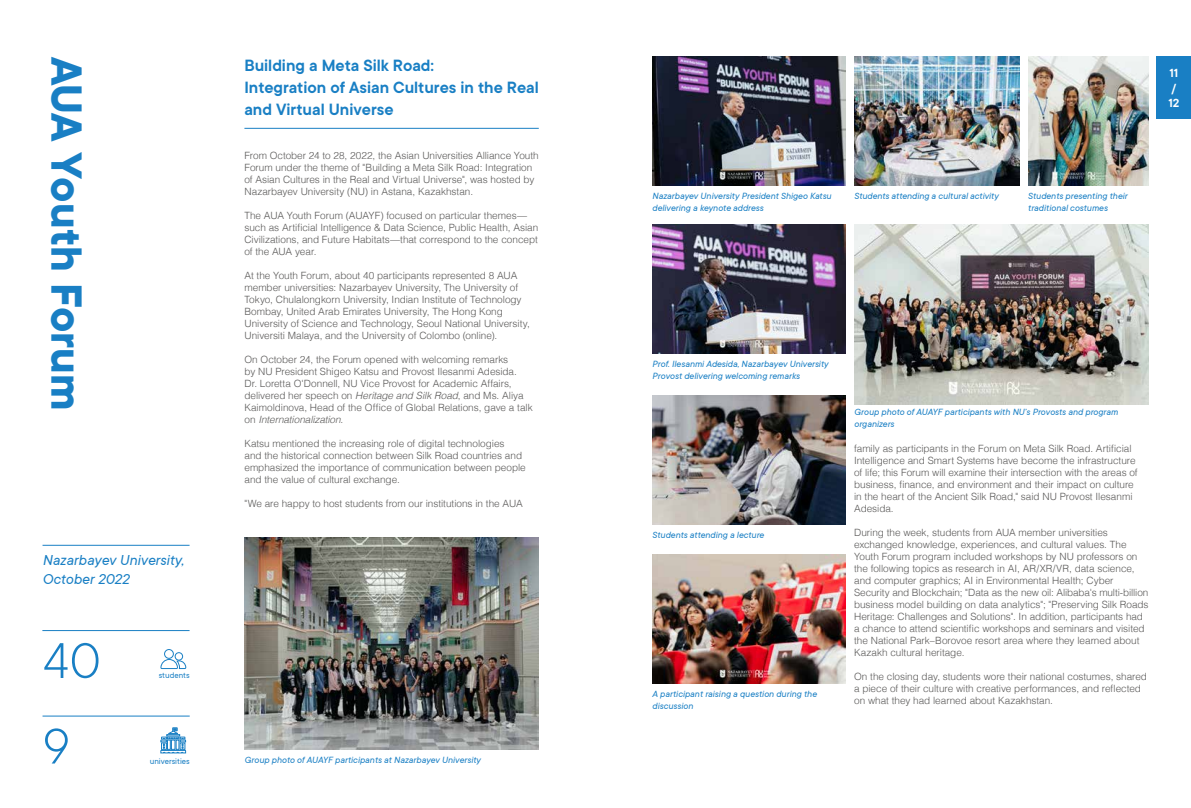
<style>
.page{position:relative;width:1191px;height:808px;background:#fff}
.page>*{position:absolute;margin:0;border:0;box-sizing:border-box;transform-origin:0 0}
.t1{font:300 55.3px/85.5px "TT Commons";color:#197fc4}
.t2{font:700 48px "TT Commons";color:#197fc4}
.t3{font:600 18px/21.6px "TT Commons";color:#197fc4}
.t4{font:italic 16px/19.2px "TT Commons";color:#197fc4}
.t5{font:600 13px/15px "TT Commons";color:#fff}
.t6{font:300 10px/12px "Helvetica";letter-spacing:-.005em;color:#595857}
.t7{font:italic 10px/12px "TT Commons";color:#197fc4}
.t8{font:9px "TT Commons";color:#197fc4}
.s1{font-style:italic}
</style>
<div class="page">
<div style="left:164px;top:649px;width:9px;height:9px;border:1px solid #197fc4;border-radius:50%"></div>
<div style="left:175px;top:652px;width:8px;height:8px;border:1px solid #197fc4;border-radius:50%"></div>
<svg style="left:161px;top:659px;width:25px;height:10px"></svg>
<hr style="left:42px;top:630px;width:147px;height:1px;background:#197fc4">
<hr style="left:43px;top:716px;width:147px;height:1px;background:#197fc4">
<svg style="left:161px;top:727px;width:25px;height:26px"></svg>
<hr style="left:43px;top:545px;width:146px;height:1px;background:#197fc4">
<img style="left:244px;top:537px;width:295px;height:212px">
<img style="left:652px;top:57px;width:193px;height:129px">
<img style="left:652px;top:225px;width:193px;height:128px">
<img style="left:652px;top:395px;width:193px;height:129px">
<img style="left:652px;top:555px;width:193px;height:129px">
<img style="left:854px;top:57px;width:165px;height:129px">
<img style="left:1028px;top:57px;width:120px;height:129px">
<img style="left:854px;top:225px;width:294px;height:180px">
<div style="left:1157px;top:57px;width:34px;height:62px;background:#197fc4"></div>
<hr style="left:244px;top:128px;width:295px;height:1px;background:#197fc4">
<h2 class="t2" style="left:93px;top:57px;width:355px;rotate:90deg">AUA Youth Forum</h2>
<h3 class="t4" style="left:43px;top:550px;width:143px">Nazarbayev University,<br>October 2022</h3>
<h1 class="t1" style="left:42px;top:618px;width:60px">40<br>9</h1>
<p class="t8" style="left:159px;top:670px;width:32px">students</p>
<p class="t8" style="left:150px;top:756px;width:41px">universities</p>
<h3 class="t3" style="left:244px;top:55px;width:296px">Building a Meta Silk Road:<br>Integration of Asian Cultures in the Real and Virtual Universe</h3>
<p class="t6" style="left:244px;top:148px;width:296px">From October 24 to 28, 2022, the Asian Universities Alliance Youth Forum under the theme of "Building a Meta Silk Road: Integration of Asian Cultures in the Real and Virtual Universe", was hosted by Nazarbayev University (NU) in Astana, Kazakhstan.</p>
<p class="t6" style="left:244px;top:208px;width:295px">The AUA Youth Forum (AUAYF) focused on particular themes— such as Artificial Intelligence &amp; Data Science, Public Health, Asian Civilizations, and Future Habitats—that correspond to the concept of the AUA year.</p>
<p class="t6" style="left:244px;top:268px;width:287px">At the Youth Forum, about 40 participants represented 8 AUA member universities: Nazarbayev University, The University of Tokyo, Chulalongkorn University, Indian Institute of Technology Bombay, United Arab Emirates University, The Hong Kong University of Science and Technology, Seoul National University, Universiti Malaya, and the University of Colombo (online).</p>
<p class="t6" style="left:244px;top:352px;width:290px">On October 24, the Forum opened with welcoming remarks<br>by NU President Shigeo Katsu and Provost Ilesanmi Adesida.<br>Dr. Loretta O'Donnell, NU Vice Provost for Academic Affairs, delivered her speech on <span class="s1">Heritage and Silk Road</span>, and Ms. Aliya Kaimoldinova, Head of the Office of Global Relations, gave a talk on <span class="s1">Internationalization</span>.</p>
<p class="t6" style="left:244px;top:436px;width:283px">Katsu mentioned the increasing role of digital technologies<br>and the historical connection between Silk Road countries and emphasized the importance of communication between people and the value of cultural exchange.</p>
<p class="t6" style="left:244px;top:496px;width:280px">"We are happy to host students from our institutions in the AUA</p>
<p class="t7" style="left:244px;top:754px;width:238px">Group photo of AUAYF participants at Nazarbayev University</p>
<p class="t7" style="left:652px;top:190px;width:181px">Nazarbayev University President Shigeo Katsu delivering a keynote address</p>
<p class="t7" style="left:854px;top:190px;width:146px">Students attending a cultural activity</p>
<p class="t7" style="left:1027px;top:190px;width:101px">Students presenting their traditional costumes</p>
<h3 class="t5" style="left:1168px;top:66px;width:12px">11 /<br>12</h3>
<p class="t7" style="left:652px;top:358px;width:178px">Prof. Ilesanmi Adesida, Nazarbayev University<br>Provost delivering welcoming remarks</p>
<p class="t7" style="left:652px;top:529px;width:113px">Students attending a lecture</p>
<p class="t7" style="left:652px;top:688px;width:166px">A participant raising a question during the discussion</p>
<p class="t7" style="left:854px;top:406px;width:265px">Group photo of AUAYF participants with NU’s Provosts and program organizers</p>
<p class="t6" style="left:854px;top:442px;width:285px">family as participants in the Forum on Meta Silk Road. Artificial Intelligence and Smart Systems have become the infrastructure of life; this Forum will examine their intersection with the areas of business, finance, and environment and their impact on culture in the heart of the Ancient Silk Road," said NU Provost Ilesanmi Adesida.</p>
<p class="t6" style="left:854px;top:526px;width:296px">During the week, students from AUA member universities exchanged knowledge, experiences, and cultural values. The Youth Forum program included workshops by NU professors on the following topics as research in AI, AR/XR/VR, data science, and computer graphics; AI in Environmental Health; Cyber Security and Blockchain; "Data as the new oil: Alibaba's multi-billion business model building on data analytics"; "Preserving Silk Roads Heritage: Challenges and Solutions". In addition, participants had a chance to attend scientific workshops and seminars and visited the National Park–Borovoe resort area where they learned about Kazakh cultural heritage.</p>
<p class="t6" style="left:854px;top:670px;width:294px">On the closing day, students wore their national costumes, shared a piece of their culture with creative performances, and reflected on what they had learned about Kazakhstan.</p>
</div>
